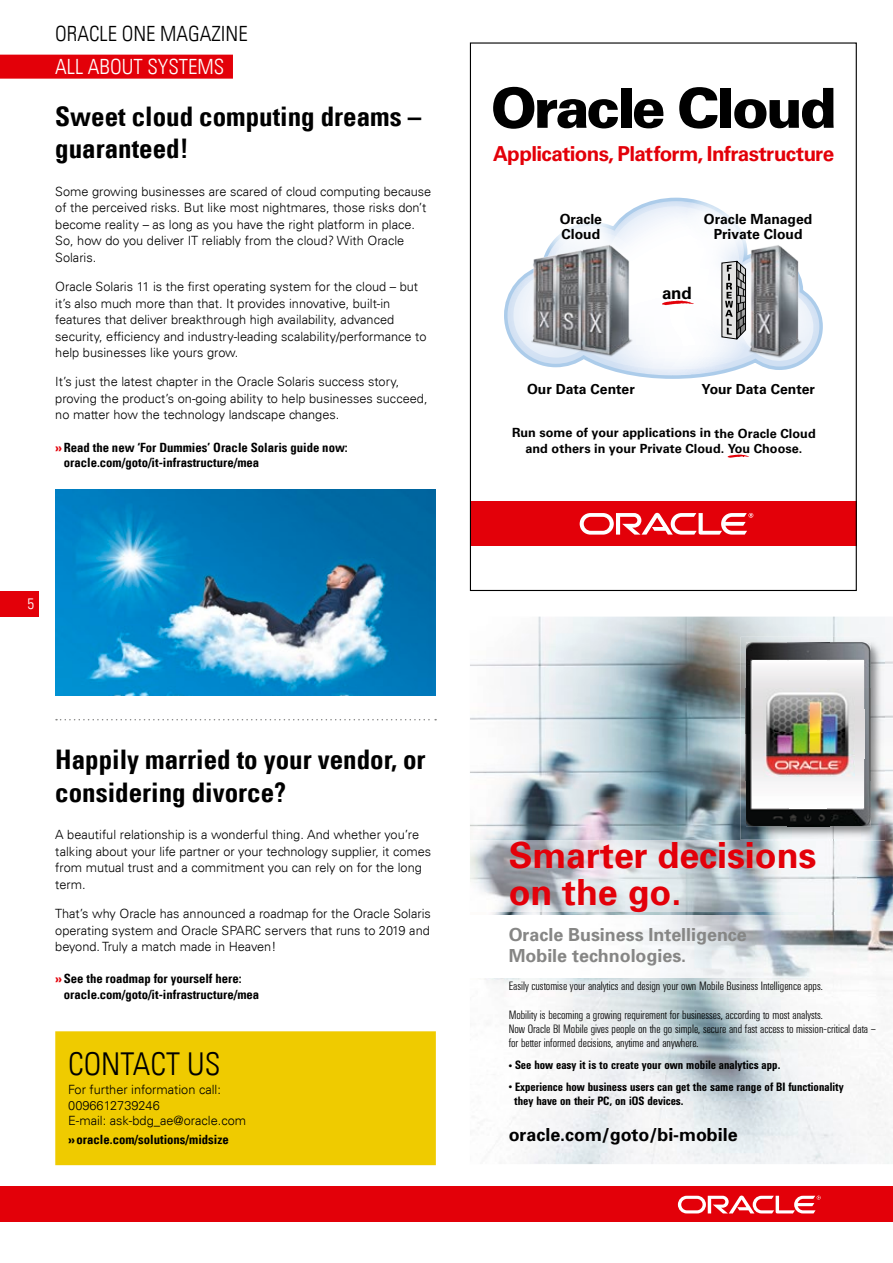
<style>
.page{position:relative;width:893px;height:1263px;background:#fff}
.page>*{position:absolute;margin:0;border:0;box-sizing:border-box;transform-origin:0 0}
.t1{font:900 55.2px "Univers LT Std";letter-spacing:-.055em;color:#000}
.t2{font:700 36px/37.5px "Univers";color:#e30009}
.t3{font:300 condensed 31.5px "Univers LT";color:#000}
.t4{font:700 condensed 27px/32.4px "Univers LT";color:#000}
.t5{font:300 condensed 21px "Univers LT";color:#000}
.t6{font:300 condensed 21px "Univers LT";color:#fff}
.t7{font:700 20.7px "Univers LT Std";letter-spacing:-.03em;color:#e30009}
.t8{font:700 18px/21.6px "Univers";color:#868685}
.t9{font:700 18px "Univers";color:#000}
.t10{font:700 16.95px "Univers LT Std";color:#000}
.t11{font:300 condensed 15px "Univers LT";color:#fff}
.t12{font:700 13.95px/14.7px "Univers LT Std";color:#000}
.t13{font:300 12.75px/16.5px "Univers LT";color:#000}
.t14{font:700 condensed 12.75px/15.3px "Univers LT";color:#000}
.t15{font:700 12.6px/16.2px "Univers LT Std";letter-spacing:.005em;color:#000;text-align:center}
.t16{font:300 12px/14.4px "Univers Condensed BQ";color:#000}
.t17{font:700 12px/21.6px "Univers Condensed BQ";color:#000}
.s1{font-stretch:normal;color:#e30009}
.s2{font-stretch:normal}
.s3{font-size:18px}
</style>
<div class="page">
<img style="left:55px;top:489px;width:381px;height:206px">
<div style="left:470px;top:502px;width:387px;height:44px;background:#e30009"></div>
<svg style="left:580px;top:513px;width:173px;height:22px"></svg>
<svg style="left:504px;top:197px;width:319px;height:182px"></svg>
<svg style="left:507px;top:201px;width:312px;height:174px"></svg>
<svg style="left:513px;top:206px;width:300px;height:164px"></svg>
<svg style="left:728px;top:454px;width:21px;height:4px"></svg>
<div style="left:540px;top:194px;width:81px;height:65px;background:#fff"></div>
<div style="left:684px;top:193px;width:148px;height:66px;background:#fff"></div>
<img style="left:528px;top:243px;width:106px;height:115px">
<img style="left:746px;top:243px;width:58px;height:116px">
<img style="left:470px;top:617px;width:423px;height:547px">
<img style="left:470px;top:916px;width:387px;height:62px">
<img style="left:470px;top:840px;width:387px;height:72px">
<img style="left:741px;top:637px;width:144px;height:203px">
<img style="left:741px;top:840px;width:116px;height:1px">
<img style="left:829px;top:642px;width:42px;height:46px">
<img style="left:864px;top:688px;width:7px;height:92px">
<img style="left:829px;top:780px;width:42px;height:46px">
<img style="left:788px;top:642px;width:41px;height:18px">
<img style="left:788px;top:808px;width:41px;height:18px">
<img style="left:746px;top:642px;width:42px;height:46px">
<img style="left:746px;top:688px;width:6px;height:92px">
<img style="left:746px;top:780px;width:42px;height:46px">
<img style="left:827px;top:660px;width:37px;height:49px">
<img style="left:855px;top:709px;width:9px;height:50px">
<img style="left:827px;top:759px;width:37px;height:49px">
<img style="left:790px;top:660px;width:37px;height:29px">
<img style="left:790px;top:777px;width:37px;height:31px">
<img style="left:752px;top:660px;width:38px;height:49px">
<img style="left:752px;top:709px;width:11px;height:50px">
<img style="left:752px;top:759px;width:38px;height:49px">
<img style="left:763px;top:689px;width:92px;height:88px">
<div style="left:55px;top:1031px;width:381px;height:134px;background:#efcb00"></div>
<svg style="left:56px;top:719px;width:380px;height:1px"></svg>
<div style="left:0;top:1186px;width:893px;height:36px;background:#e30009"></div>
<svg style="left:678px;top:1195px;width:143px;height:18px"></svg>
<div style="left:0;top:591px;width:38px;height:26px;background:#e30009"></div>
<div style="left:0;top:55px;width:233px;height:24px;background:#e30009"></div>
<h3 class="t5" style="left:55px;top:21px;width:194px">ORACLE ONE MAGAZINE</h3>
<h3 class="t6" style="left:55px;top:54px;width:171px">ALL ABOUT SYSTEMS</h3>
<h3 class="t4" style="left:55px;top:100px;width:367px">Sweet cloud computing dreams – guaranteed!</h3>
<p class="t13" style="left:55px;top:183px;width:378px">Some growing businesses are scared of cloud computing because of the perceived risks. But like most nightmares, those risks don’t become reality – as long as you have the right platform in place.<br>So, how do you deliver IT reliably from the cloud? With Oracle Solaris.</p>
<p class="t13" style="left:55px;top:278px;width:373px">Oracle Solaris 11 is the first operating system for the cloud – but it’s also much more than that. It provides innovative, built-in features that deliver breakthrough high availability, advanced security, efficiency and industry-leading scalability/performance to help businesses like yours grow.</p>
<p class="t13" style="left:55px;top:374px;width:374px">It’s just the latest chapter in the Oracle Solaris success story, proving the product’s on-going ability to help businesses succeed, no matter how the technology landscape changes.</p>
<p class="t14" style="left:64px;top:440px;width:286px;text-indent:-9px"><span class="s1">»</span>Read the new ‘For Dummies’ Oracle Solaris guide now: oracle.com/goto/it-infrastructure/mea</p>
<p class="t11" style="left:27px;top:595px;width:8px">5</p>
<h3 class="t4" style="left:55px;top:743px;width:372px">Happily married to your vendor, or considering divorce?</h3>
<p class="t13" style="left:55px;top:826px;width:377px">A beautiful relationship is a wonderful thing. And whether you’re talking about your life partner or your technology supplier, it comes from mutual trust and a commitment you can rely on for the long term.</p>
<p class="t13" style="left:55px;top:905px;width:377px;text-align:justify">That’s why Oracle has announced a roadmap for the Oracle Solaris operating system and Oracle SPARC servers that runs to 2019 and beyond. Truly a match made in Heaven!</p>
<p class="t14" style="left:64px;top:971px;width:197px;text-indent:-9px"><span class="s1">»</span>See the roadmap for yourself here: oracle.com/goto/it-infrastructure/mea</p>
<h3 class="t3" style="left:68px;top:1045px;width:154px">CONTACT US</h3>
<p class="t13" style="left:68px;top:1082px;width:180px;line-height:15.3px">For further information call:<br>0096612739246<br>E-mail: ask-bdg_ae@oracle.com</p>
<p class="t14" style="left:68px;top:1132px;width:162px"><span class="s2">»</span>oracle.com/solutions/midsize</p>
<h1 class="t1" style="left:491px;top:73px;width:347px">Oracle Cloud</h1>
<h3 class="t7" style="left:493px;top:142px;width:343px">Applications, Platform, Infrastructure</h3>
<p class="t12" style="left:560px;top:212px;width:43px">Oracle<br>Cloud</p>
<p class="t12" style="left:704px;top:212px;width:110px;text-align:center">Oracle Managed<br>Private Cloud</p>
<h3 class="t10" style="left:662px;top:283px;width:31px">and</h3>
<p class="t12" style="left:527px;top:382px;width:109px">Our Data Center</p>
<p class="t12" style="left:701px;top:382px;width:115px">Your Data Center</p>
<p class="t15" style="left:512px;top:424px;width:305px">Run some of your applications in the Oracle Cloud and others in your Private Cloud. You Choose.</p>
<p class="t15" style="left:726px;top:428px;width:24px">You</p>
<h2 class="t2" style="left:509px;top:836px;width:309px">Smarter decisions on the go.</h2>
<h3 class="t8" style="left:509px;top:923px;width:240px">Oracle Business Intelligence<br>Mobile technologies.</h3>
<p class="t16" style="left:509px;top:979px;width:316px">Easily customise your analytics and design your own Mobile Business Intelligence apps.</p>
<p class="t16" style="left:509px;top:1008px;width:369px">Mobility is becoming a growing requirement for businesses, according to most analysts.<br>Now Oracle BI Mobile gives people on the go simple, secure and fast access to mission-critical data – for better informed decisions, anytime and anywhere.</p>
<p class="t17" style="left:509px;top:1054px;width:336px"><span class="s3">·</span> See how easy it is to create your own mobile analytics app.<br><span class="s3">·</span> Experience how business users can get the same range of BI functionality</p>
<p class="t17" style="left:514px;top:1090px;width:171px">they have on their PC, on iOS devices.</p>
<h3 class="t9" style="left:509px;top:1124px;width:231px">oracle.com/goto/bi-mobile</h3>
</div>
